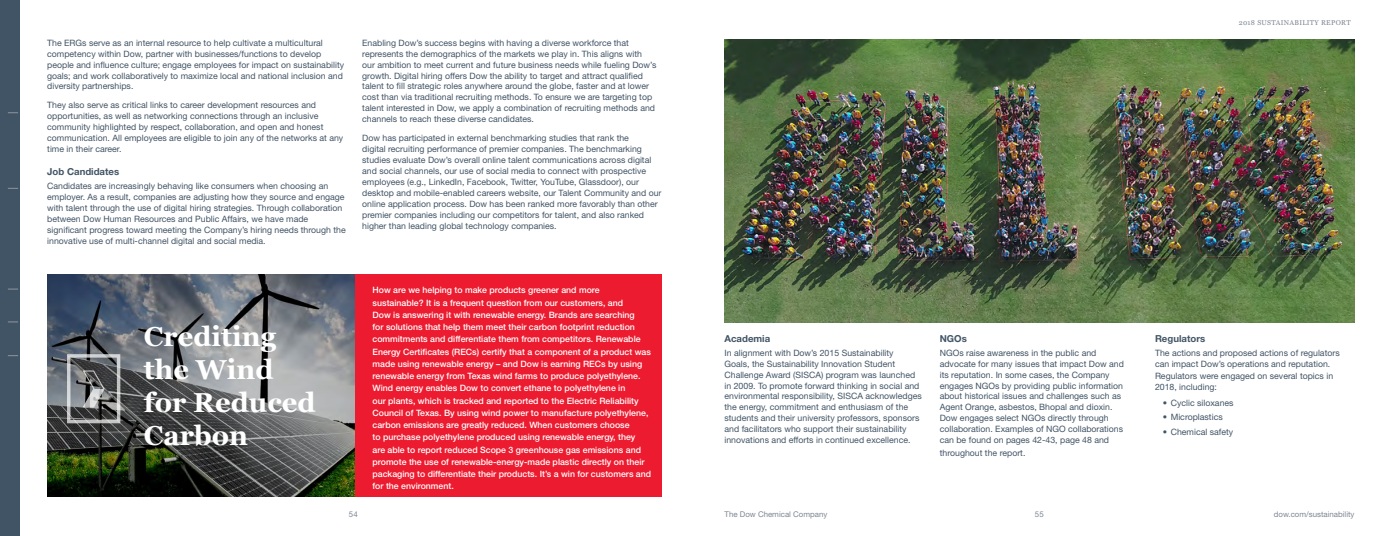
<style>
.page{position:relative;width:1386px;height:536px;background:#fff}
.page>*{position:absolute;margin:0;border:0;box-sizing:border-box;transform-origin:0 0}
.Sidebar_Title{font:700 27.39px/32.8px "Georgia";color:#fff}
.Header_2{font:700 9.62px "Helvetica Neue LT Std";color:#415465}
.Body{font:8.75px/10.9px "Helvetica Neue LT Std";color:#415465}
.Sidebar_Copy{font:500 8.75px/12.2px "Helvetica Neue LT Std";color:#fff}
.Bullets{font:8.75px "Helvetica Neue LT Std";color:#415465}
.t1{font:7.88px "Helvetica Neue LT Std";color:#7e8592}
.t2{font:7px "Georgia";letter-spacing:.04em;color:#7e8592}
</style>
<div class="page">
<img style="left:724px;top:39px;width:630px;height:284px">
<div style="left:353px;top:274px;width:309px;height:222px;background:#ed1b2f"></div>
<svg style="left:47px;top:274px;width:307px;height:222px;background:#5d6263"></svg>
<svg style="left:67px;top:354px;width:53px;height:69px;background:#757779"></svg>
<div style="left:0;top:0;width:19px;height:536px;background:#415465"></div>
<p class="Body" style="left:47px;top:37px;width:298px">The ERGs serve as an internal resource to help cultivate a multicultural competency within Dow, partner with businesses/functions to develop people and influence culture; engage employees for impact on sustainability goals; and work collaboratively to maximize local and national inclusion and diversity partnerships.</p>
<p class="Body" style="left:47px;top:99px;width:298px">They also serve as critical links to career development resources and opportunities, as well as networking connections through an inclusive community highlighted by respect, collaboration, and open and honest communication. All employees are eligible to join any of the networks at any time in their career.</p>
<p class="Header_2" style="left:47px;top:165px;width:74px">Job Candidates</p>
<p class="Body" style="left:47px;top:180px;width:300px">Candidates are increasingly behaving like consumers when choosing an employer. As a result, companies are adjusting how they source and engage with talent through the use of digital hiring strategies. Through collaboration between Dow Human Resources and Public Affairs, we have made significant progress toward meeting the Company’s hiring needs through the innovative use of multi-channel digital and social media.</p>
<p class="Sidebar_Title" style="left:144px;top:320px;width:173px">Crediting the Wind for Reduced<br>Carbon</p>
<p class="Body" style="left:362px;top:37px;width:296px">Enabling Dow’s success begins with having a diverse workforce that represents the demographics of the markets we play in. This aligns with our ambition to meet current and future business needs while fueling Dow’s growth. Digital hiring offers Dow the ability to target and attract qualified talent to fill strategic roles anywhere around the globe, faster and at lower cost than via traditional recruiting methods. To ensure we are targeting top talent interested in Dow, we apply a combination of recruiting methods and channels to reach these diverse candidates.</p>
<p class="Body" style="left:362px;top:132px;width:301px">Dow has participated in external benchmarking studies that rank the<br>digital recruiting performance of premier companies. The benchmarking studies evaluate Dow’s overall online talent communications across digital and social channels, our use of social media to connect with prospective employees (e.g., LinkedIn, Facebook, Twitter, YouTube, Glassdoor), our desktop and mobile-enabled careers website, our Talent Community and our online application process. Dow has been ranked more favorably than other premier companies including our competitors for talent, and also ranked higher than leading global technology companies.</p>
<p class="Sidebar_Copy" style="left:373px;top:284px;width:280px">How are we helping to make products greener and more sustainable? It is a frequent question from our customers, and<br>Dow is answering it with renewable energy. Brands are searching<br>for solutions that help them meet their carbon footprint reduction commitments and differentiate them from competitors. Renewable Energy Certificates (RECs) certify that a component of a product was made using renewable energy – and Dow is earning RECs by using renewable energy from Texas wind farms to produce polyethylene.<br>Wind energy enables Dow to convert ethane to polyethylene in<br>our plants, which is tracked and reported to the Electric Reliability Council of Texas. By using wind power to manufacture polyethylene, carbon emissions are greatly reduced. When customers choose<br>to purchase polyethylene produced using renewable energy, they<br>are able to report reduced Scope 3 greenhouse gas emissions and promote the use of renewable-energy-made plastic directly on their packaging to differentiate their products. It’s a win for customers and for the environment.</p>
<p class="t2" style="left:1239px;top:19px;width:113px">2018 SUSTAINABILITY REPORT</p>
<p class="Header_2" style="left:724px;top:332px;width:47px">Academia</p>
<p class="Body" style="left:724px;top:347px;width:199px">In alignment with Dow’s 2015 Sustainability<br>Goals, the Sustainability Innovation Student Challenge Award (SISCA) program was launched in 2009. To promote forward thinking in social and environmental responsibility, SISCA acknowledges the energy, commitment and enthusiasm of the students and their university professors, sponsors and facilitators who support their sustainability innovations and efforts in continued excellence.</p>
<p class="Header_2" style="left:940px;top:332px;width:29px">NGOs</p>
<p class="Body" style="left:940px;top:347px;width:186px">NGOs raise awareness in the public and advocate for many issues that impact Dow and its reputation. In some cases, the Company engages NGOs by providing public information about historical issues and challenges such as Agent Orange, asbestos, Bhopal and dioxin.<br>Dow engages select NGOs directly through collaboration. Examples of NGO collaborations can be found on pages 42-43, page 48 and</p>
<p class="Body" style="left:940px;top:446px;width:87px">throughout the report.</p>
<p class="Header_2" style="left:1155px;top:332px;width:52px">Regulators</p>
<p class="Body" style="left:1155px;top:347px;width:186px;line-height:11.4px">The actions and proposed actions of regulators can impact Dow’s operations and reputation.<br>Regulators were engaged on several topics in 2018, including:</p>
<p class="Bullets" style="left:1163px;top:397px;width:72px">• Cyclic siloxanes</p>
<p class="Bullets" style="left:1163px;top:411px;width:61px">• Microplastics</p>
<p class="Bullets" style="left:1163px;top:426px;width:72px">• Chemical safety</p>
<p class="t1" style="left:349px;top:509px;width:11px">54</p>
<p class="t1" style="left:724px;top:509px;width:104px">The Dow Chemical Company</p>
<p class="t1" style="left:1035px;top:509px;width:11px">55</p>
<p class="t1" style="left:1274px;top:509px;width:82px">dow.com/sustainability</p>
</div>
